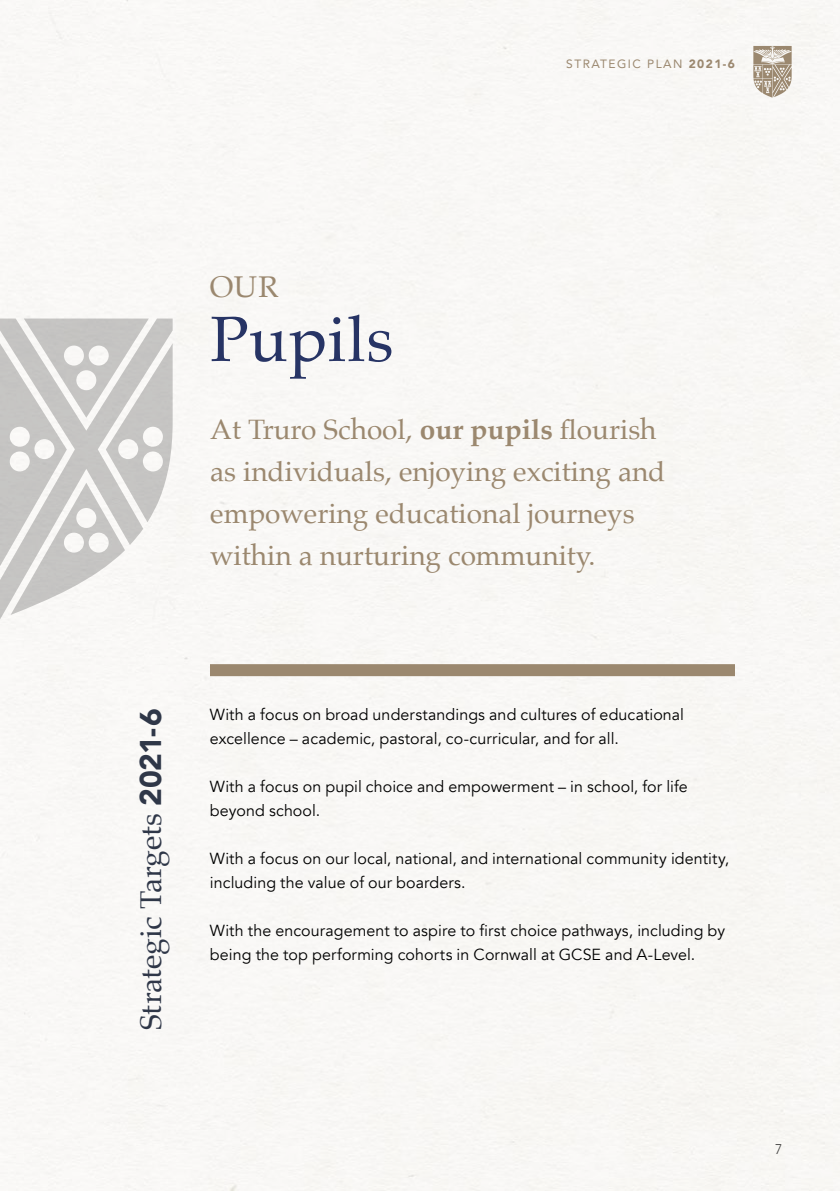
<style>
.page{position:relative;width:840px;height:1191px;background:#fff}
.page>*{position:absolute;margin:0;border:0;box-sizing:border-box;transform-origin:0 0}
.t1{font:64px "Palatino";letter-spacing:.01em;color:#273465}
.t2{font:30px "Palatino";letter-spacing:-.015em;color:#2f3748}
.t3{font:30px "Palatino";color:#9b886f}
.t4{font:28px/42px "Palatino";color:#9b886f}
.t5{font:16px/24px "Avenir";letter-spacing:.005em;color:#000}
.t6{font:300 14px "Avenir";color:#3c3c3b}
.t7{font:12px "Avenir";letter-spacing:.12em;color:#9b886f}
.s1{font-weight:900}
.s2{font-weight:700}
.s3{font-family:"Avenir";font-weight:900}
</style>
<div class="page">
<svg style="left:753px;top:46px;width:38px;height:52px"></svg>
<div style="left:210px;top:664px;width:524px;height:12px;background:#9b886f"></div>
<svg style="left:0;top:318px;width:172px;height:301px;fill:#c6c6c4"></svg>
<p class="t7" style="left:566px;top:55px;width:170px">STRATEGIC PLAN <span class="s1">2021-6</span></p>
<h2 class="t3" style="left:210px;top:262px;width:70px">OUR</h2>
<h1 class="t1" style="left:210px;top:286px;width:185px">Pupils</h1>
<h3 class="t4" style="left:210px;top:408px;width:456px">At Truro School, <span class="s2">our pupils</span> flourish as individuals, enjoying exciting and empowering educational journeys within a nurturing community.</h3>
<h2 class="t2" style="left:126px;top:1029px;width:322px;rotate:-90deg">Strategic Targets <span class="s3">2021-6</span></h2>
<p class="t5" style="left:210px;top:703px;width:475px">With a focus on broad understandings and cultures of educational excellence – academic, pastoral, co-curricular, and for all.</p>
<p class="t5" style="left:210px;top:775px;width:479px">With a focus on pupil choice and empowerment – in school, for life beyond school.</p>
<p class="t5" style="left:210px;top:847px;width:520px">With a focus on our local, national, and international community identity, including the value of our boarders.</p>
<p class="t5" style="left:210px;top:919px;width:516px">With the encouragement to aspire to first choice pathways, including by being the top performing cohorts in Cornwall at GCSE and A-Level.</p>
<p class="t6" style="left:774px;top:1140px;width:9px">7</p>
</div>
